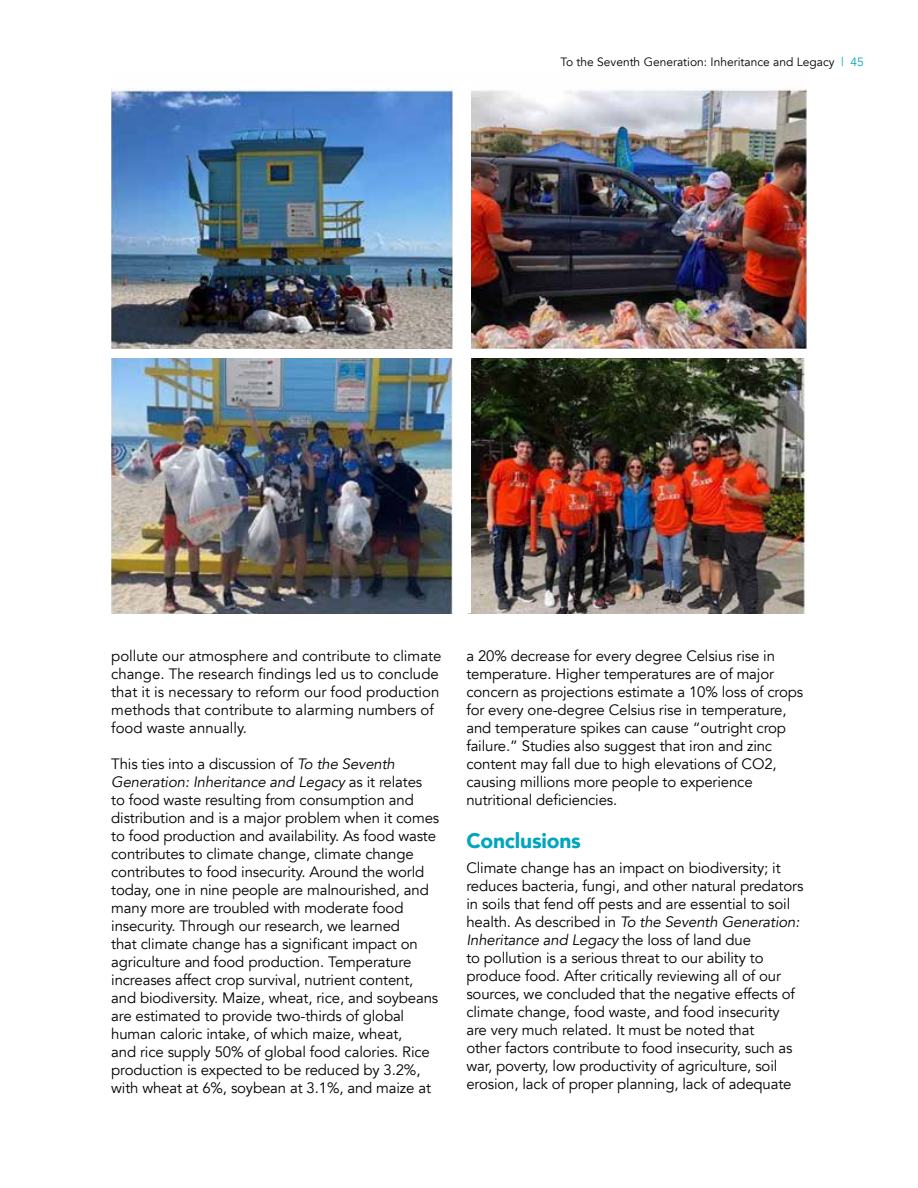
<style>
.page{position:relative;width:918px;height:1188px;background:#fff}
.page>*{position:absolute;margin:0;border:0;box-sizing:border-box;transform-origin:0 0}
.t1{font:900 21px "Avenir";letter-spacing:-.01em;color:#00a6be}
.t2{font:15px/18px "Avenir";letter-spacing:-.01em;color:#000}
.t3{font:12px "Avenir";color:#000}
.s1{color:#00a6be}
.s2{font-style:italic}
</style>
<div class="page">
<img style="left:111px;top:88px;width:696px;height:525px">
<div style="left:454px;top:78px;width:17px;height:534px;background:#fff"></div>
<div style="left:103px;top:349px;width:704px;height:9px;background:#fff"></div>
<p class="t3" style="left:561px;top:55px;width:305px">To the Seventh Generation: Inheritance and Legacy <span class="s1">| 45</span></p>
<p class="t2" style="left:111px;top:647px;width:332px">pollute our atmosphere and contribute to climate change. The research findings led us to conclude that it is necessary to reform our food production methods that contribute to alarming numbers of food waste annually.</p>
<p class="t2" style="left:111px;top:755px;width:330px">This ties into a discussion of <span class="s2">To the Seventh Generation: Inheritance and Legacy</span> as it relates to food waste resulting from consumption and distribution and is a major problem when it comes to food production and availability. As food waste contributes to climate change, climate change contributes to food insecurity. Around the world today, one in nine people are malnourished, and many more are troubled with moderate food insecurity. Through our research, we learned<br>that climate change has a significant impact on agriculture and food production. Temperature increases affect crop survival, nutrient content, and biodiversity. Maize, wheat, rice, and soybeans are estimated to provide two-thirds of global human caloric intake, of which maize, wheat,<br>and rice supply 50% of global food calories. Rice production is expected to be reduced by 3.2%, with wheat at 6%, soybean at 3.1%, and maize at</p>
<p class="t2" style="left:466px;top:647px;width:338px">a 20% decrease for every degree Celsius rise in temperature. Higher temperatures are of major concern as projections estimate a 10% loss of crops for every one-degree Celsius rise in temperature, and temperature spikes can cause “outright crop failure.” Studies also suggest that iron and zinc content may fall due to high elevations of CO2, causing millions more people to experience nutritional deficiencies.</p>
<h1 class="t1" style="left:466px;top:823px;width:116px">Conclusions</h1>
<p class="t2" style="left:466px;top:859px;width:339px">Climate change has an impact on biodiversity; it reduces bacteria, fungi, and other natural predators in soils that fend off pests and are essential to soil health. As described in <span class="s2">To the Seventh Generation:<br>Inheritance and Legacy</span> the loss of land due<br>to pollution is a serious threat to our ability to produce food. After critically reviewing all of our sources, we concluded that the negative effects of climate change, food waste, and food insecurity are very much related. It must be noted that<br>other factors contribute to food insecurity, such as war, poverty, low productivity of agriculture, soil erosion, lack of proper planning, lack of adequate</p>
</div>
